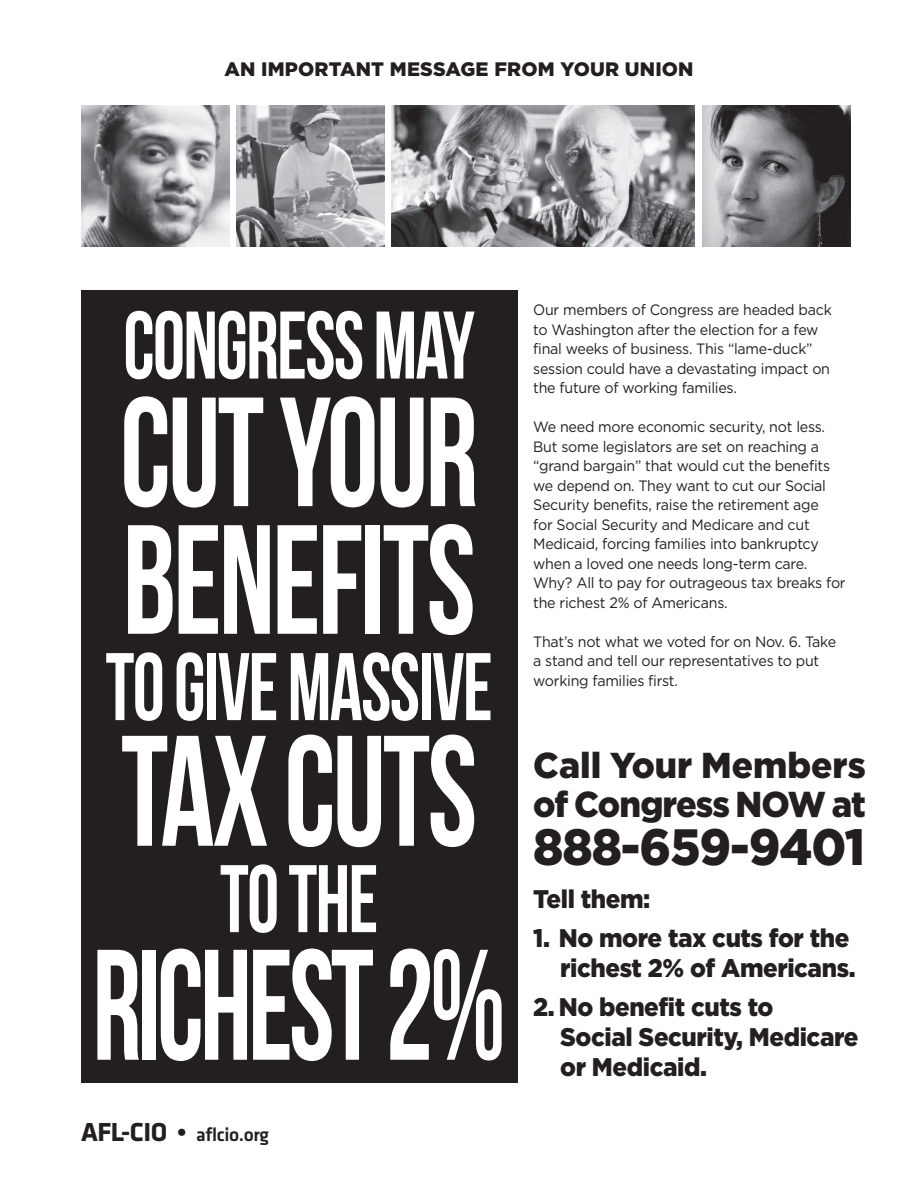
<style>
.page{position:relative;width:918px;height:1188px;background:#fff}
.page>*{position:absolute;margin:0;border:0;box-sizing:border-box;transform-origin:0 0}
.t1{font:157.05px "Bebas Neue";letter-spacing:-.03em;color:#fff;scale:.77 1}
.t2{font:157.05px "Bebas Neue";letter-spacing:-.03em;color:#fff;scale:.84 1}
.t3{font:155.1px/127.6px "Bebas Neue";letter-spacing:-.02em;color:#fff;scale:.84 1}
.t4{font:95.7px "Bebas Neue";letter-spacing:-.02em;color:#fff;scale:.84 1}
.t5{font:900 51px "Gotham";letter-spacing:-.02em;color:#231f20;scale:.94 1}
.t6{font:900 36px/39px "Gotham";letter-spacing:-.025em;color:#231f20}
.t7{font:900 25.5px/30px "Gotham";letter-spacing:-.015em;color:#231f20;text-align:right;scale:.95 1}
.t8{font:900 19.5px "Gotham";letter-spacing:.01em;color:#231f20}
.t9{font:500 19.5px "Klavika";letter-spacing:-.02em;color:#231f20}
.t10{font:15px/19.5px "Gotham";letter-spacing:-.015em;color:#231f20;scale:.95 1}
.s1{font-weight:700;font-size:27px}
</style>
<div class="page">
<div style="left:81px;top:290px;width:436px;height:793px;background:#231f20"></div>
<img style="left:392px;top:105px;width:303px;height:142px">
<img style="left:236px;top:105px;width:149px;height:142px">
<img style="left:81px;top:105px;width:149px;height:142px">
<img style="left:702px;top:105px;width:148px;height:142px">
<h3 class="t8" style="left:224px;top:58px;width:471px">AN IMPORTANT MESSAGE FROM YOUR UNION</h3>
<h3 class="t4" style="left:123px;top:293px;width:420px">CONGRESS MAY</h3>
<h2 class="t3" style="left:120px;top:387px;width:428px">CUT YOUR<br>BENEFITS</h2>
<h3 class="t4" style="left:106px;top:635px;width:462px">TO GIVE MASSIVE</h3>
<h1 class="t2" style="left:121px;top:705px;width:425px">TAX CUTS</h1>
<h3 class="t4" style="left:220px;top:847px;width:190px">TO THE</h3>
<h1 class="t1" style="left:93px;top:919px;width:538px">RICHEST 2%</h1>
<h3 class="t9" style="left:81px;top:1121px;width:190px"><span class="s1">AFL-CIO •</span> aflcio.org</h3>
<p class="t10" style="left:533px;top:300px;width:316px">Our members of Congress are headed back to Washington after the election for a few final weeks of business. This “lame-duck” session could have a devastating impact on the future of working families.</p>
<p class="t10" style="left:533px;top:417px;width:330px">We need more economic security, not less.<br>But some legislators are set on reaching a “grand bargain” that would cut the benefits we depend on. They want to cut our Social Security benefits, raise the retirement age<br>for Social Security and Medicare and cut Medicaid, forcing families into bankruptcy when a loved one needs long-term care.<br>Why? All to pay for outrageous tax breaks for the richest 2% of Americans.</p>
<p class="t10" style="left:533px;top:632px;width:320px">That’s not what we voted for on Nov. 6. Take a stand and tell our representatives to put working families first.</p>
<h3 class="t6" style="left:533px;top:745px;width:334px">Call Your Members of Congress NOW at</h3>
<h3 class="t5" style="left:533px;top:816px;width:355px">888-659-9401</h3>
<h3 class="t7" style="left:533px;top:884px;width:125px">Tell them:</h3>
<h3 class="t7" style="left:533px;top:923px;width:341px">1. No more tax cuts for the richest 2% of Americans.</h3>
<h3 class="t7" style="left:560px;top:992px;width:315px;text-align:left;text-indent:-27px">2. No benefit cuts to<br>Social Security, Medicare or Medicaid.</h3>
</div>
